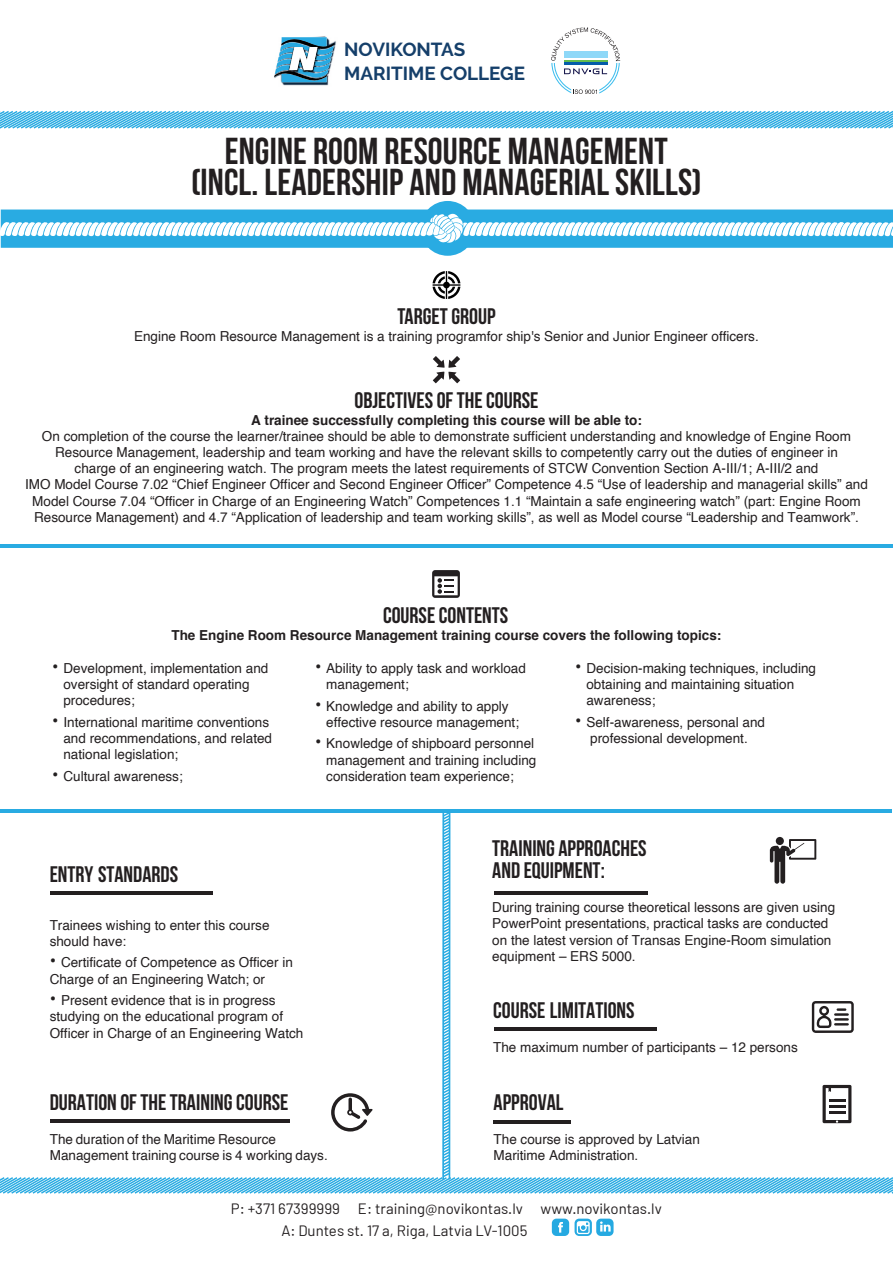
<style>
.page{position:relative;width:893px;height:1263px;background:#fff}
.page>*{position:absolute;margin:0;border:0;box-sizing:border-box;transform-origin:0 0}
.t1{font:700 37.5px/31.5px "Bebas Neue";letter-spacing:.005em;color:#231f20;text-align:center}
.t2{font:700 22.5px/22.5px "Bebas Neue";color:#231f20}
.t3{font:700 18.9px/24.3px "Raleway";color:#153f6a}
.t4{font:15px/22.5px "Barlow";color:#231f20}
.t5{font:13.8px/16.2px "Helvetica";color:#231f20}
.t6{font:700 13.8px "Helvetica";color:#231f20}
.s1{font-size:18.3px}
</style>
<div class="page">
<svg style="left:433px;top:271px;width:27px;height:28px"></svg>
<svg style="left:433px;top:356px;width:27px;height:27px"></svg>
<svg style="left:432px;top:570px;width:28px;height:28px"></svg>
<hr style="left:0;top:809px;width:891px;height:4px;background:#29abe2">
<hr style="left:0;top:545px;width:893px;height:3px;background:#29abe2">
<svg style="left:0;top:812px;width:893px;height:382px"></svg>
<div style="left:420px;top:201px;width:55px;height:55px;background:#29abe2;border-radius:50%"></div>
<div style="left:1px;top:210px;width:892px;height:38px;background:#29abe2"></div>
<svg style="left:0;top:214px;width:893px;height:30px"></svg>
<svg style="left:0;top:111px;width:893px;height:18px"></svg>
<svg style="left:575px;top:1218px;width:17px;height:18px"></svg>
<svg style="left:577px;top:1221px;width:13px;height:13px"></svg>
<div style="left:552px;top:1218px;width:17px;height:18px;background:#25a9e1;border-radius:5px"></div>
<svg style="left:558px;top:1222px;width:5px;height:10px"></svg>
<div style="left:596px;top:1218px;width:18px;height:18px;background:#25a9e1;border-radius:5px"></div>
<svg style="left:600px;top:1221px;width:11px;height:10px"></svg>
<svg style="left:551px;top:28px;width:69px;height:66px"></svg>
<img style="left:282px;top:41px;width:54px;height:45px">
<svg style="left:274px;top:36px;width:60px;height:47px"></svg>
<h3 class="t3" style="left:344px;top:37px;width:183px">NOVIKONTAS<br>MARITIME COLLEGE</h3>
<h1 class="t1" style="left:191px;top:134px;width:512px">ENGINE ROOM RESOURCE MANAGEMENT (INCL. LEADERSHIP AND MANAGERIAL SKILLS)</h1>
<h2 class="t2" style="left:397px;top:305px;width:100px">TARGET GROUP</h2>
<p class="t5" style="left:134px;top:328px;width:626px">Engine Room Resource Management is a training programfor ship's Senior and Junior Engineer officers.</p>
<h2 class="t2" style="left:354px;top:389px;width:186px">OBJECTIVES OF THE COURSE</h2>
<p class="t6" style="left:251px;top:409px;width:392px">A trainee successfully completing this course will be able to:</p>
<p class="t5" style="left:25px;top:428px;width:844px;text-align:center">On completion of the course the learner/trainee should be able to demonstrate sufficient understanding and knowledge of Engine Room Resource Management, leadership and team working and have the relevant skills to competently carry out the duties of engineer in<br>charge of an engineering watch. The program meets the latest requirements of STCW Convention Section A-III/1; A-III/2 and<br>IMO Model Course 7.02 “Chief Engineer Officer and Second Engineer Officer” Competence 4.5 “Use of leadership and managerial skills” and Model Course 7.04 “Officer in Charge of an Engineering Watch” Competences 1.1 “Maintain a safe engineering watch” (part: Engine Room Resource Management) and 4.7 “Application of leadership and team working skills”, as well as Model course “Leadership and Teamwork”.</p>
<h2 class="t2" style="left:383px;top:603px;width:127px">COURSE CONTENTS</h2>
<p class="t6" style="left:171px;top:624px;width:551px">The Engine Room Resource Management training course covers the following topics:</p>
<p class="t5" style="left:63px;top:660px;width:206px;text-indent:-11px"><span class="s1">•</span> Development, implementation and oversight of standard operating procedures;</p>
<p class="t5" style="left:63px;top:714px;width:210px;text-indent:-11px"><span class="s1">•</span> International maritime conventions and recommendations, and related national legislation;</p>
<p class="t5" style="left:52px;top:768px;width:132px"><span class="s1">•</span> Cultural awareness;</p>
<p class="t5" style="left:326px;top:660px;width:201px;text-indent:-11px"><span class="s1">•</span> Ability to apply task and workload management;</p>
<p class="t5" style="left:326px;top:698px;width:194px;text-indent:-11px"><span class="s1">•</span> Knowledge and ability to apply effective resource management;</p>
<p class="t5" style="left:326px;top:736px;width:212px;text-indent:-11px"><span class="s1">•</span> Knowledge of shipboard personnel management and training including consideration team experience;</p>
<p class="t5" style="left:586px;top:660px;width:231px;text-indent:-11px"><span class="s1">•</span> Decision-making techniques, including obtaining and maintaining situation awareness;</p>
<p class="t5" style="left:575px;top:714px;width:191px;text-align:center"><span class="s1">•</span> Self-awareness, personal and professional development.</p>
<h2 class="t2" style="left:50px;top:863px;width:130px">ENTRY STANDARDS</h2>
<p class="t5" style="left:50px;top:917px;width:221px">Trainees wishing to enter this course should have:</p>
<p class="t5" style="left:50px;top:955px;width:245px"><span class="s1">•</span> Certificate of Competence as Officer in<br>Charge of an Engineering Watch; or</p>
<p class="t5" style="left:50px;top:993px;width:255px"><span class="s1">•</span> Present evidence that is in progress studying on the educational program of<br>Officer in Charge of an Engineering Watch</p>
<h2 class="t2" style="left:50px;top:1091px;width:240px">DURATION OF THE TRAINING COURSE</h2>
<p class="t5" style="left:50px;top:1131px;width:280px">The duration of the Maritime Resource<br>Management training course is 4 working days.</p>
<h2 class="t2" style="left:492px;top:836px;width:156px">TRAINING APPROACHES<br>AND EQUIPMENT:</h2>
<p class="t5" style="left:492px;top:900px;width:344px">During training course theoretical lessons are given using PowerPoint presentations, practical tasks are conducted on the latest version of Transas Engine-Room simulation equipment – ERS 5000.</p>
<h2 class="t2" style="left:493px;top:999px;width:143px">COURSE LIMITATIONS</h2>
<p class="t5" style="left:493px;top:1039px;width:306px">The maximum number of participants – 12 persons</p>
<h2 class="t2" style="left:494px;top:1091px;width:71px">APPROVAL</h2>
<p class="t5" style="left:494px;top:1131px;width:208px">The course is approved by Latvian<br>Maritime Administration.</p>
<p class="t4" style="left:281px;top:1196px;width:382px;text-indent:-51px">P: +371 67399999 E: training@novikontas.lv www.novikontas.lv<br>A: Duntes st. 17 a, Riga, Latvia LV-1005</p>
</div>
